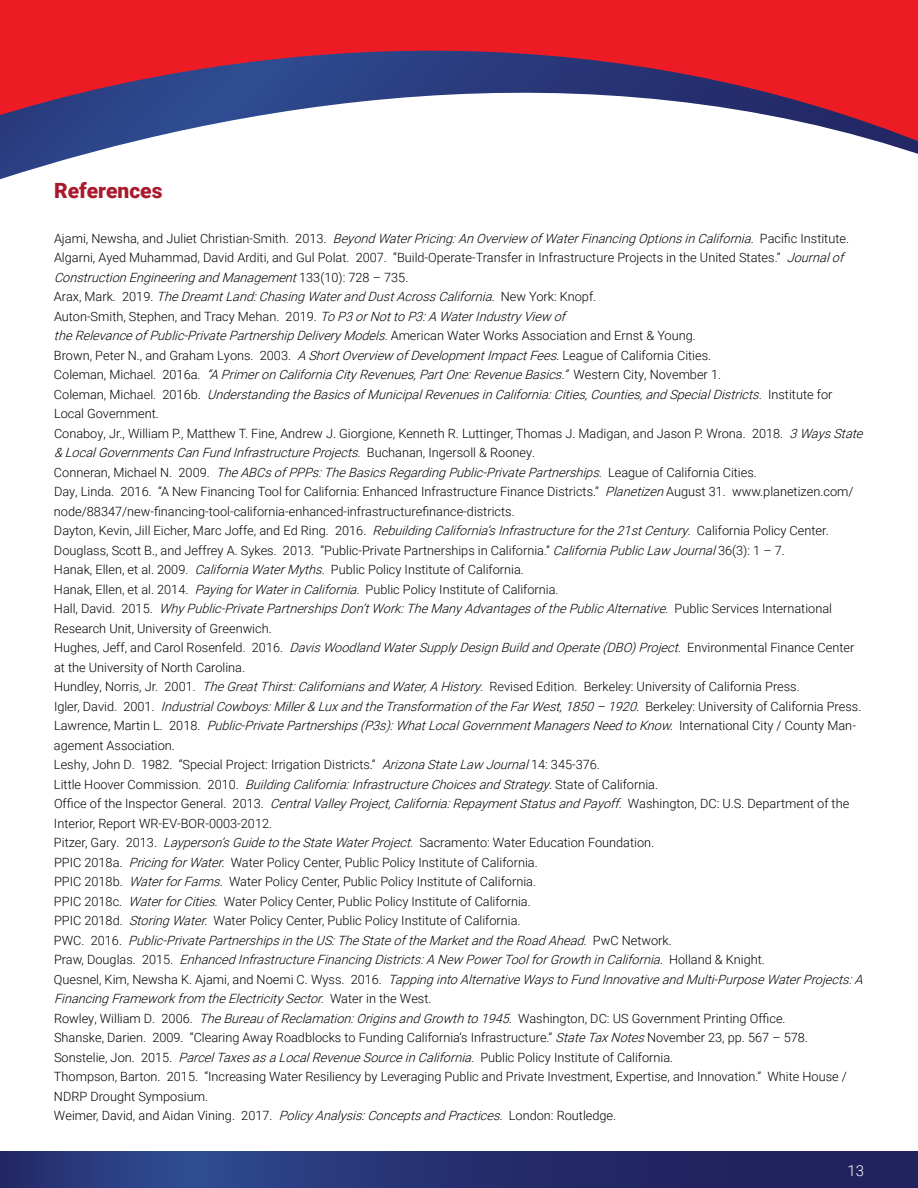
<style>
.page{position:relative;width:918px;height:1188px;background:#fff}
.page>*{position:absolute;margin:0;border:0;box-sizing:border-box;transform-origin:0 0}
.t1{font:900 21px "Roboto";color:#a91a2d}
.t2{font:300 15px "Roboto";color:#fff}
.t3{font:300 12.75px/19.5px "Roboto";color:#000}
.s1{font-style:italic}
</style>
<div class="page">
<svg style="left:0;top:0;width:918px;height:180px"></svg>
<svg style="left:0;top:1152px;width:918px;height:36px;background:#253070"></svg>
<h1 class="t1" style="left:54px;top:176px;width:110px">References</h1>
<p class="t3" style="left:54px;top:228px;width:815px">Aj a m i , N e w s h a , a n d J u l i e t C h r i s t i a n - S m i t h . 2 0 1 3 . <span class="s1">BeyondWaterPricing:AnOverview ofWaterFinancingOptionsinCalifornia</span>. P a c i fi c I n s t i t u t e .<br>Algarni, Ayed Muhammad, David Arditi, and Gul Polat. 2007. “Build-Operate-Transfer in Infrastructure Projects in the United States.” <span class="s1">Journalof ConstructionEngineeringandManagement</span>1 3 3 ( 1 0 ) : 7 2 8 – 7 3 5 .<br>A r a x , M a r k . 2 0 1 9 . <span class="s1">TheDreamtLand:ChasingWaterandDustAcrossCalifornia.</span> N e w Y o r k : K n o p f .<br>Auton-Smith, Stephen, and Tracy Mehan. 2019. <span class="s1">ToP3orNottoP3:AWaterIndustryView of theRelevanceofPublic-PrivatePartnershipDeliveryModels.</span>A m e r i c a n W a t e r W o r k s A s s o c i a t i o n a n d E r n s t &amp; Y o u n g .<br>Brown, Peter N., and Graham Lyons. 2003. <span class="s1">AShortOverview ofDevelopmentImpactFees</span>. League of California Cities.<br>C o l e m a n , M i c h a e l . 2 0 1 6 a . <span class="s1">“APrimeronCaliforniaCityRevenues,PartOne:RevenueBasics.”</span> W e s t e r n C i t y , N o v e m b e r 1 .<br>C o l e m a n , M i c h a e l . 2 0 1 6 b . <span class="s1">UnderstandingtheBasicsofMunicipalRevenuesinCalifornia:Cities,Counties,andSpecialDistricts.</span> I n s t i t u t e f o r<br>Local Government.<br>Conaboy, Jr., William P., Matthew T. Fine, Andrew J. Giorgione, Kenneth R. Luttinger, Thomas J. Madigan, and Jason P. Wrona. 2018. <span class="s1">3WaysState &amp;LocalGovernmentsCanFundInfrastructureProjects.</span> B u c h a n a n , I n g e r s o l l &amp; R o o n e y .<br>C o n n e r a n , M i c h a e l N . 2 0 0 9 . <span class="s1">TheABCsofPPPs:TheBasicsRegardingPublic-PrivatePartnerships.</span> L e a g u e o f C a l i f o r n i a C i t i e s .<br>Day, Linda. 2016. “A New Financing Tool for California: Enhanced Infrastructure Finance Districts.” <span class="s1">Planetizen</span>August 31. www.planetizen.com/ node/88347/new-financing-tool-california-enhanced-infrastructurefinance-districts.<br>Dayton, Kevin, Jill Eicher, Marc Joffe, and Ed Ring. 2016. <span class="s1">RebuildingCalifornia’sInfrastructureforthe21stCentury.</span> California Policy Center.<br>Douglass, Scott B., and Jeffrey A. Sykes. 2013. “Public-Private Partnerships in California.” <span class="s1">CaliforniaPublicLaw Journal</span>36(3): 1 – 7.<br>Hanak, Ellen, et al. 2009. <span class="s1">CaliforniaWaterMyths.</span> Public Policy Institute of California.<br>Hanak, Ellen, et al. 2014. <span class="s1">PayingforWaterinCalifornia.</span> Public Policy Institute of California.<br>H a l l , D a v i d . 2 0 1 5 . <span class="s1">WhyPublic-PrivatePartnershipsDon’tWork:TheManyAdvantagesofthePublicAlternative.</span> P u b l i c S e r v i c e s I n t e r n a t i o n a l Research Unit, University of Greenwich.<br>Hughes, Jeff, and Carol Rosenfeld. 2016. <span class="s1">DavisWoodlandWaterSupplyDesignBuildandOperate(DBO)Project.</span> Environmental Finance Center at the University of North Carolina.<br>Hundley, Norris, Jr. 2001. <span class="s1">TheGreatThirst:CaliforniansandWater,AHistory.</span> Revised Edition. Berkeley: University of California Press.<br>I g l e r, D a v i d . 2 0 0 1 . <span class="s1">IndustrialCowboys:Miller&amp;LuxandtheTransformationoftheFarWest,1850–1920.</span> B e r k e l e y : U n i v e r s i t y o f C a l i f o r n i a P r e s s .<br>L a w r e n c e , M a r t i n L . 2 0 1 8 . <span class="s1">Public-PrivatePartnerships(P3s):WhatLocalGovernmentManagersNeedtoKnow.</span> I n t e r n a t i o n a l C i t y / C o u n t y M a n - agement Association.<br>Leshy, John D. 1982. “Special Project: Irrigation Districts.” <span class="s1">ArizonaStateLaw Journal</span>14: 345-376.<br>L i t t l e H o o v e r C o m m i s s i o n . 2 0 1 0 . <span class="s1">BuildingCalifornia:InfrastructureChoicesandStrategy</span>. S t a t e o f C a l i f o r n i a .<br>Office of the Inspector General. 2013. <span class="s1">CentralValleyProject,California:RepaymentStatusandPayoff.</span> Washington, DC: U.S. Department of the Interior, Report WR-EV-BOR-0003-2012.<br>Pitzer, Gary. 2013. <span class="s1">Layperson’sGuidetotheStateWaterProject.</span> Sacramento: Water Education Foundation.<br>PPIC 2018a. <span class="s1">PricingforWater.</span> Water Policy Center, Public Policy Institute of California.<br>PPIC 2018b. <span class="s1">WaterforFarms.</span> Water Policy Center, Public Policy Institute of California.<br>PPIC 2018c. <span class="s1">WaterforCities.</span> Water Policy Center, Public Policy Institute of California.<br>PPIC 2018d. <span class="s1">StoringWater.</span> Water Policy Center, Public Policy Institute of California.<br>P W C . 2 0 1 6 . <span class="s1">Public-PrivatePartnershipsintheUS:TheStateoftheMarketandtheRoadAhead.</span> P w C N e t w o r k .<br>P r a w , D o u g l a s . 2 0 1 5 . <span class="s1">EnhancedInfrastructureFinancingDistricts:ANew PowerToolforGrowthinCalifornia.</span> H o l l a n d &amp; K n i g h t .<br>Q u e s n e l , K i m , N e w s h a K . Aj a m i , a n d N o e m i C . W y s s . 2 0 1 6 . <span class="s1">TappingintoAlternativeWaystoFundInnovativeandMulti-PurposeWaterProjects:A FinancingFrameworkfrom theElectricitySector.</span> W a t e r i n t h e W e s t .<br>Rowley, William D. 2006. <span class="s1">TheBureauofReclamation:OriginsandGrowthto1945.</span> Washington, DC: US Government Printing Office.<br>Shanske, Darien. 2009. “Clearing Away Roadblocks to Funding California’s Infrastructure.” <span class="s1">StateTaxNotes</span>November 23, pp. 567 – 578.<br>Sonstelie, Jon. 2015. <span class="s1">ParcelTaxesasaLocalRevenueSourceinCalifornia.</span> Public Policy Institute of California.<br>Thompson, Barton. 2015. “Increasing Water Resiliency by Leveraging Public and Private Investment, Expertise, and Innovation.” White House / NDRP Drought Symposium.<br>Weimer, David, and Aidan Vining. 2017. <span class="s1">PolicyAnalysis:ConceptsandPractices.</span> London: Routledge.</p>
<p class="t2" style="left:847px;top:1160px;width:18px">13</p>
</div>
